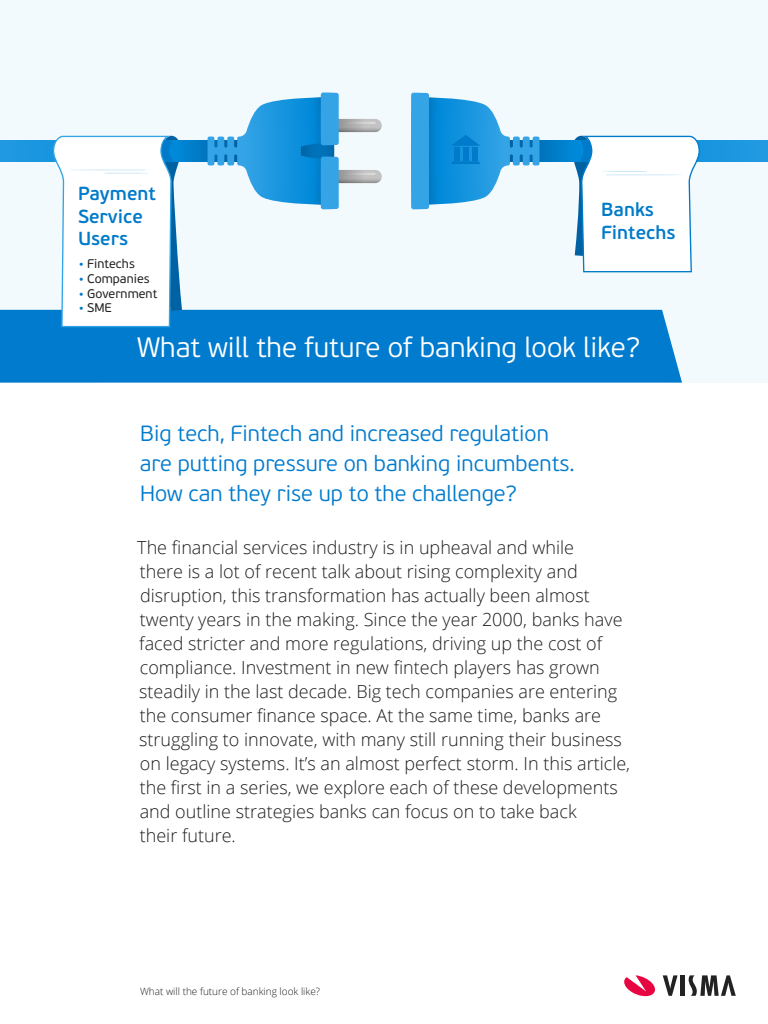
<style>
.page{position:relative;width:768px;height:1024px;background:#fff}
.page>*{position:absolute;margin:0;border:0;box-sizing:border-box;transform-origin:0 0}
.t1{font:300 28px "PF Beau Sans Pro";color:#fff}
.t2{font:300 22px/30px "PF Beau Sans Pro";color:#007bce}
.t3{font:600 18.9px/22.6px "PF Beau Sans Pro";color:#007aca}
.t4{font:300 18px/24px "Open Sans";color:#1d1d1d}
.t5{font:12.6px "PF Beau Sans Pro";color:#222}
.t6{font:300 10px "Open Sans";color:#1d1d1d}
.s1{color:#007aca}
</style>
<div class="page">
<div style="left:0;top:0;width:768px;height:383px;background:#f3fafd"></div>
<svg style="left:624px;top:975px;width:31px;height:22px"></svg>
<svg style="left:663px;top:975px;width:15px;height:21px"></svg>
<hr style="left:681px;top:975px;width:4px;height:21px;background:#222">
<svg style="left:688px;top:975px;width:48px;height:21px"></svg>
<div style="left:0;top:310px;width:682px;height:73px;background:#007bce"></div>
<svg style="left:318px;top:119px;width:64px;height:13px"></svg>
<hr style="left:337px;top:122px;width:38px;height:2px;background:#fff">
<svg style="left:318px;top:170px;width:64px;height:13px"></svg>
<hr style="left:337px;top:173px;width:38px;height:2px;background:#fff">
<svg style="left:0;top:140px;width:208px;height:22px;background:#128ed8"></svg>
<svg style="left:540px;top:140px;width:228px;height:22px;background:#138ed8"></svg>
<svg style="left:208px;top:92px;width:131px;height:117px"></svg>
<svg style="left:411px;top:93px;width:129px;height:116px"></svg>
<svg style="left:53px;top:136px;width:129px;height:191px"></svg>
<svg style="left:572px;top:136px;width:128px;height:136px"></svg>
<p class="t3" style="left:78px;top:183px;width:79px">Payment<br>Service<br>Users</p>
<p class="t5" style="left:79px;top:256px;width:57px"><span class="s1">•</span> Fintechs</p>
<p class="t5" style="left:79px;top:271px;width:72px"><span class="s1">•</span> Companies</p>
<p class="t5" style="left:79px;top:286px;width:80px"><span class="s1">•</span> Government</p>
<p class="t5" style="left:79px;top:301px;width:34px"><span class="s1">•</span> SME</p>
<p class="t3" style="left:601px;top:199px;width:76px">Banks<br>Fintechs</p>
<h1 class="t1" style="left:137px;top:331px;width:505px">What will the future of banking look like?</h1>
<p class="t2" style="left:140px;top:419px;width:436px">Big tech, Fintech and increased regulation are putting pressure on banking incumbents.<br>How can they rise up to the challenge?</p>
<p class="t4" style="left:137px;top:535px;width:494px">The financial services industry is in upheaval and while<br>there is a lot of recent talk about rising complexity and disruption, this transformation has actually been almost twenty years in the making. Since the year 2000, banks have faced stricter and more regulations, driving up the cost of compliance. Investment in new fintech players has grown steadily in the last decade. Big tech companies are entering the consumer finance space. At the same time, banks are struggling to innovate, with many still running their business on legacy systems. It’s an almost perfect storm. In this article, the first in a series, we explore each of these developments and outline strategies banks can focus on to take back<br>their future.</p>
<p class="t6" style="left:140px;top:985px;width:182px">What will the future of banking look like?</p>
</div>
